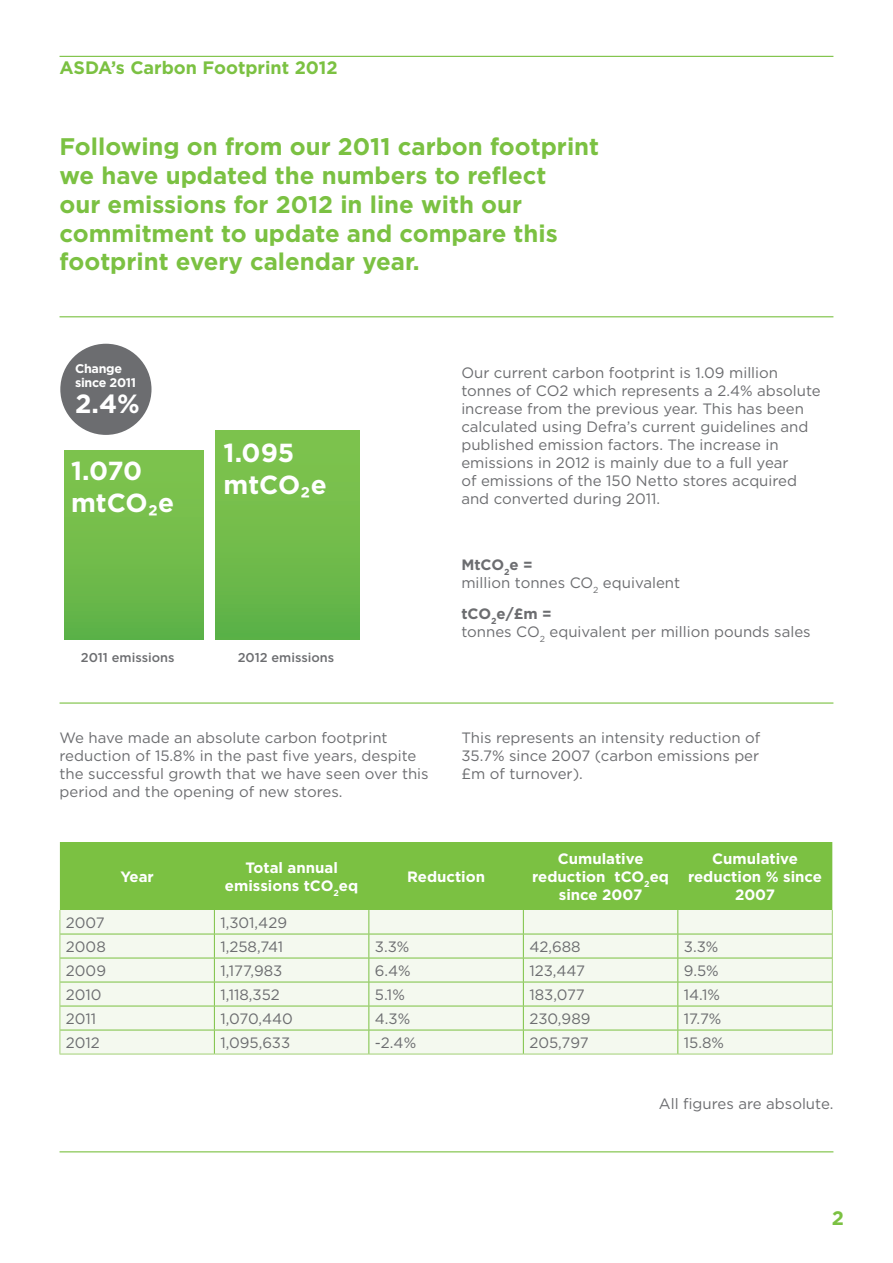
<style>
.page{position:relative;width:893px;height:1263px;background:#fff}
.page>*{position:absolute;margin:0;border:0;box-sizing:border-box;transform-origin:0 0}
.t1{font:700 26.4px "Gotham";color:#fff}
.t2{font:700 26.1px/31.3px "Gotham";color:#fff}
.t3{font:700 24px/28.8px "Gotham";color:#7bc142}
.t4{font:700 19.5px "Gotham";color:#7bc142}
.t5{font:700 18px "Gotham";color:#7bc142}
.t6{font:15px/18px "Gotham";color:#6c6d70}
.t7{font:700 15px/18px "Gotham";color:#fff;text-align:center}
.t8{font:500 12.75px "Gotham";color:#6c6d70}
.t9{font:700 12.45px/14.1px "Gotham";letter-spacing:-.025em;color:#fff}
.s1{font-weight:700}
</style>
<div class="page">
<hr style="left:60px;top:316px;width:773px;height:1px;background:#7bc142">
<hr style="left:60px;top:702px;width:773px;height:2px;background:#7bc142">
<hr style="left:60px;top:1151px;width:773px;height:1px;background:#7bc142">
<div style="left:60px;top:842px;width:772px;height:68px;background:#7bc142"></div>
<div style="left:61px;top:910px;width:771px;height:144px;background:#f4f9ef"></div>
<svg style="left:60px;top:910px;width:1px;height:144px"></svg>
<svg style="left:832px;top:910px;width:1px;height:144px"></svg>
<hr style="left:60px;top:1054px;width:154px;height:1px;background:#a3d176">
<hr style="left:214px;top:1054px;width:155px;height:1px;background:#a3d176">
<hr style="left:369px;top:1054px;width:154px;height:1px;background:#a3d176">
<hr style="left:523px;top:1054px;width:155px;height:1px;background:#a3d176">
<hr style="left:678px;top:1054px;width:155px;height:1px;background:#a3d176">
<hr style="left:60px;top:934px;width:154px;height:1px;background:#7bc142">
<hr style="left:214px;top:934px;width:155px;height:1px;background:#7bc142">
<hr style="left:369px;top:934px;width:154px;height:1px;background:#7bc142">
<hr style="left:523px;top:934px;width:155px;height:1px;background:#7bc142">
<hr style="left:678px;top:934px;width:154px;height:1px;background:#7bc142">
<hr style="left:60px;top:958px;width:154px;height:1px;background:#7bc142">
<hr style="left:214px;top:958px;width:155px;height:1px;background:#7bc142">
<hr style="left:369px;top:958px;width:154px;height:1px;background:#7bc142">
<hr style="left:523px;top:958px;width:155px;height:1px;background:#7bc142">
<hr style="left:678px;top:958px;width:154px;height:1px;background:#7bc142">
<hr style="left:60px;top:982px;width:154px;height:1px;background:#7bc142">
<hr style="left:214px;top:982px;width:155px;height:1px;background:#7bc142">
<hr style="left:369px;top:982px;width:154px;height:1px;background:#7bc142">
<hr style="left:523px;top:982px;width:155px;height:1px;background:#7bc142">
<hr style="left:678px;top:982px;width:154px;height:1px;background:#7bc142">
<hr style="left:60px;top:1006px;width:154px;height:1px;background:#7bc142">
<hr style="left:214px;top:1006px;width:155px;height:1px;background:#7bc142">
<hr style="left:369px;top:1006px;width:154px;height:1px;background:#7bc142">
<hr style="left:523px;top:1006px;width:155px;height:1px;background:#7bc142">
<hr style="left:678px;top:1006px;width:154px;height:1px;background:#7bc142">
<hr style="left:60px;top:1030px;width:154px;height:1px;background:#7bc142">
<hr style="left:214px;top:1030px;width:155px;height:1px;background:#7bc142">
<svg style="left:214px;top:910px;width:1px;height:144px"></svg>
<hr style="left:369px;top:1030px;width:154px;height:1px;background:#7bc142">
<svg style="left:368px;top:910px;width:1px;height:144px"></svg>
<hr style="left:523px;top:1030px;width:155px;height:1px;background:#7bc142">
<svg style="left:523px;top:910px;width:1px;height:144px"></svg>
<hr style="left:678px;top:1030px;width:154px;height:1px;background:#7bc142">
<svg style="left:677px;top:910px;width:1px;height:144px"></svg>
<hr style="left:60px;top:56px;width:773px;height:1px;background:#7bc142">
<div style="left:60px;top:344px;width:91px;height:91px;background:#6c6d70;border-radius:50%"></div>
<div style="left:215px;top:431px;width:144px;height:208px;background:linear-gradient(to bottom,#82c54e,#5fb348)"></div>
<div style="left:64px;top:451px;width:140px;height:188px;background:linear-gradient(to bottom,#82c54e,#61b348)"></div>
<p class="t5" style="left:60px;top:56px;width:280px">ASDA’s Carbon Footprint 2012</p>
<h3 class="t3" style="left:60px;top:132px;width:541px">Following on from our 2011 carbon footprint we have updated the numbers to reflect<br>our emissions for 2012 in line with our commitment to update and compare this footprint every calendar year.</h3>
<p class="t9" style="left:75px;top:362px;width:62px">Change since 2011</p>
<h1 class="t1" style="left:75px;top:386px;width:66px">2.4%</h1>
<h2 class="t2" style="left:71px;top:455px;width:105px">1.070 mtCO2e</h2>
<h2 class="t2" style="left:224px;top:437px;width:105px">1.095 mtCO2e</h2>
<p class="t8" style="left:81px;top:649px;width:95px">2011 emissions</p>
<p class="t8" style="left:238px;top:649px;width:98px">2012 emissions</p>
<p class="t6" style="left:461px;top:364px;width:361px">Our current carbon footprint is 1.09 million tonnes of CO2 which represents a 2.4% absolute increase from the previous year. This has been calculated using Defra’s current guidelines and published emission factors. The increase in emissions in 2012 is mainly due to a full year<br>of emissions of the 150 Netto stores acquired and converted during 2011.</p>
<p class="t6" style="left:461px;top:556px;width:220px"><span class="s1">MtCO</span><sub>2</sub><span class="s1">e =<br></span>million tonnes CO<sub>2</sub> equivalent</p>
<p class="t6" style="left:461px;top:605px;width:351px"><span class="s1">tCO</span><sub>2</sub><span class="s1">e/£m =<br></span>tonnes CO<sub>2</sub> equivalent per million pounds sales</p>
<p class="t6" style="left:60px;top:729px;width:371px">We have made an absolute carbon footprint reduction of 15.8% in the past five years, despite the successful growth that we have seen over this period and the opening of new stores.</p>
<p class="t6" style="left:461px;top:729px;width:300px;text-align:justify">This represents an intensity reduction of 35.7% since 2007 (carbon emissions per £m of turnover).</p>
<p class="t7" style="left:120px;top:868px;width:35px">Year</p>
<p class="t7" style="left:225px;top:859px;width:135px">Total annual emissions tCO<sub>2</sub>eq</p>
<p class="t7" style="left:407px;top:868px;width:79px">Reduction</p>
<p class="t7" style="left:532px;top:850px;width:138px">Cumulative reduction tCO<sub>2</sub>eq since 2007</p>
<p class="t7" style="left:688px;top:850px;width:136px">Cumulative reduction % since<br>2007</p>
<p class="t6" style="left:66px;top:913px;width:40px">2007</p>
<p class="t6" style="left:220px;top:913px;width:68px">1,301,429</p>
<p class="t6" style="left:66px;top:937px;width:41px">2008</p>
<p class="t6" style="left:220px;top:937px;width:64px">1,258,741</p>
<p class="t6" style="left:375px;top:937px;width:36px">3.3%</p>
<p class="t6" style="left:529px;top:937px;width:53px">42,688</p>
<p class="t6" style="left:684px;top:937px;width:36px">3.3%</p>
<p class="t6" style="left:66px;top:961px;width:42px">2009</p>
<p class="t6" style="left:220px;top:961px;width:64px">1,177,983</p>
<p class="t6" style="left:375px;top:961px;width:37px">6.4%</p>
<p class="t6" style="left:529px;top:961px;width:57px">123,447</p>
<p class="t6" style="left:684px;top:961px;width:36px">9.5%</p>
<p class="t6" style="left:66px;top:985px;width:37px">2010</p>
<p class="t6" style="left:220px;top:985px;width:61px">1,118,352</p>
<p class="t6" style="left:375px;top:985px;width:31px">5.1%</p>
<p class="t6" style="left:529px;top:985px;width:57px">183,077</p>
<p class="t6" style="left:684px;top:985px;width:38px">14.1%</p>
<p class="t6" style="left:66px;top:1009px;width:32px">2011</p>
<p class="t6" style="left:220px;top:1009px;width:74px">1,070,440</p>
<p class="t6" style="left:375px;top:1009px;width:37px">4.3%</p>
<p class="t6" style="left:529px;top:1009px;width:63px">230,989</p>
<p class="t6" style="left:684px;top:1009px;width:39px">17.7%</p>
<p class="t6" style="left:66px;top:1033px;width:35px">2012</p>
<p class="t6" style="left:220px;top:1033px;width:71px">1,095,633</p>
<p class="t6" style="left:375px;top:1033px;width:43px">-2.4%</p>
<p class="t6" style="left:529px;top:1033px;width:61px">205,797</p>
<p class="t6" style="left:684px;top:1033px;width:42px">15.8%</p>
<p class="t6" style="left:659px;top:1094px;width:176px">All figures are absolute.</p>
<h3 class="t4" style="left:832px;top:1205px;width:14px">2</h3>
</div>
